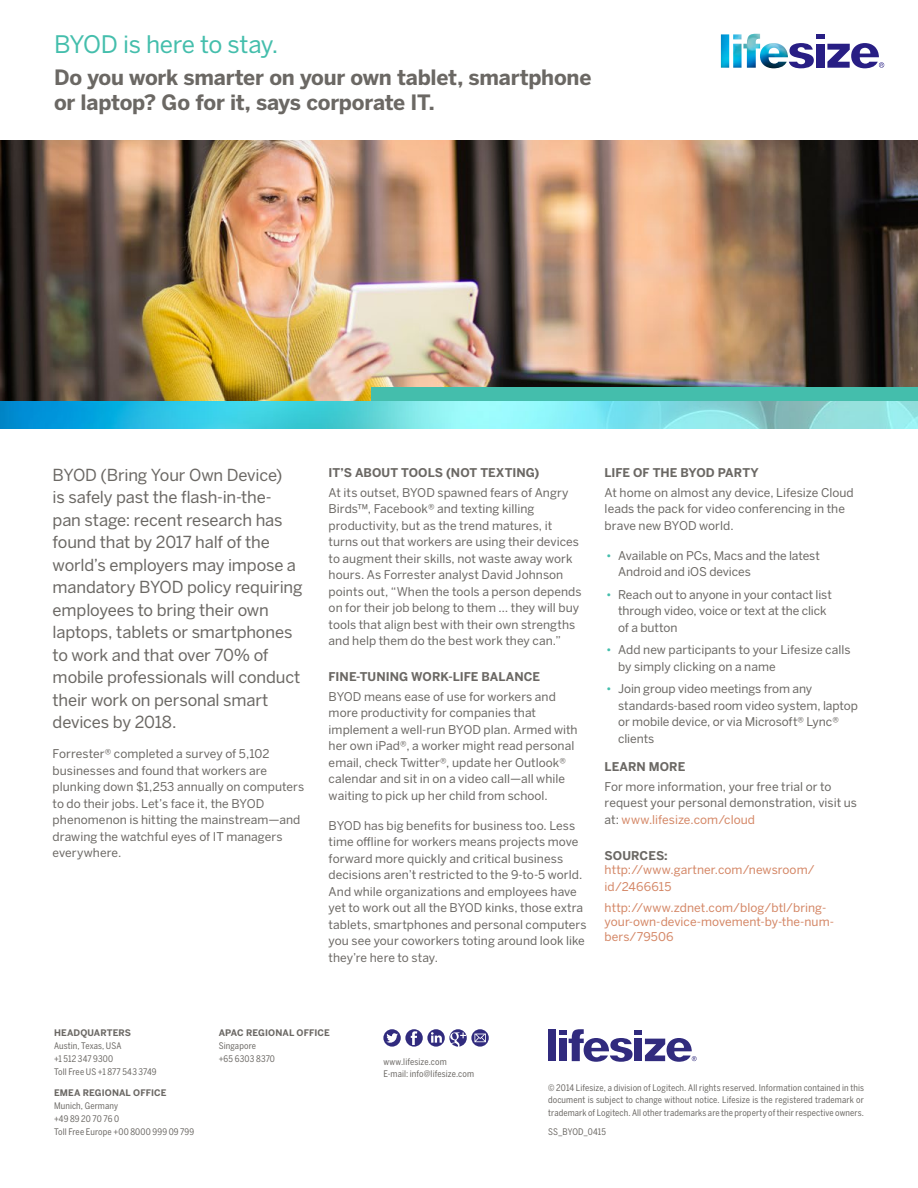
<style>
.page{position:relative;width:918px;height:1188px;background:#fff}
.page>*{position:absolute;margin:0;border:0;box-sizing:border-box;transform-origin:0 0}
.t1{font:24px "Benton Sans";letter-spacing:-.025em;color:#44beac}
.t2{font:700 21px/25.2px "Benton Sans";letter-spacing:-.01em;color:#6b6864}
.t3{font:16.5px/22.5px "Benton Sans";letter-spacing:-.01em;color:#6b6864}
.t4{font:12px/16.5px "Benton Sans";color:#6b6864}
.t5{font:12px/14.4px "Benton Sans";letter-spacing:.005em;color:#d48665}
.t6{font:700 12px "Benton Sans";color:#6b6864}
.t7{font:9px/12.8px "Benton Sans Cond";letter-spacing:.015em;color:#6b6864}
.t8{font:700 9px "Benton Sans";letter-spacing:.01em;color:#6b6864}
.s1{color:#44beac}
.s2{color:#d48665}
</style>
<div class="page">
<img style="left:0;top:140px;width:918px;height:261px">
<svg style="left:383px;top:1029px;width:106px;height:18px"></svg>
<div style="left:559px;top:1030px;width:8px;height:5px;background:#312b7e"></div>
<div style="left:559px;top:1039px;width:8px;height:22px;background:#312b7e"></div>
<div style="left:548px;top:1030px;width:8px;height:31px;background:#312b7e"></div>
<svg style="left:569px;top:1029px;width:128px;height:33px"></svg>
<div style="left:816px;top:34px;width:8px;height:5px;background:#281e84"></div>
<div style="left:816px;top:44px;width:8px;height:24px;background:#281e84"></div>
<svg style="left:827px;top:43px;width:57px;height:25px"></svg>
<svg style="left:789px;top:43px;width:25px;height:25px"></svg>
<img style="left:721px;top:34px;width:67px;height:34px">
<div style="left:371px;top:388px;width:547px;height:13px;background:#44beac"></div>
<img style="left:0;top:401px;width:918px;height:27px">
<h1 class="t1" style="left:54px;top:30px;width:226px">BYOD is here to stay.</h1>
<h2 class="t2" style="left:54px;top:64px;width:539px">Do you work smarter on your own tablet, smartphone or laptop? Go for it, says corporate IT.</h2>
<p class="t3" style="left:53px;top:463px;width:251px">BYOD (Bring Your Own Device)<br>is safely past the flash-in-the&shy;pan stage: recent research has found that by 2017 half of the world’s employers may impose a mandatory BYOD policy requiring employees to bring their own laptops, tablets or smartphones to work and that over 70% of mobile professionals will conduct their work on personal smart devices by 2018.</p>
<p class="t4" style="left:53px;top:746px;width:253px">Forrester® completed a survey of 5,102 businesses and found that workers are plunking down $1,253 annually on computers to do their jobs. Let’s face it, the BYOD phenomenon is hitting the mainstream—and drawing the watchful eyes of IT managers everywhere.</p>
<p class="t6" style="left:329px;top:466px;width:212px">IT’S ABOUT TOOLS (NOT TEXTING)</p>
<p class="t4" style="left:329px;top:484px;width:255px">At its outset, BYOD spawned fears of Angry Birds™, Facebook® and texting killing productivity, but as the trend matures, it turns out that workers are using their devices to augment their skills, not waste away work hours. As Forrester analyst David Johnson points out, “When the tools a person depends on for their job belong to them … they will buy tools that align best with their own strengths and help them do the best work they can.”</p>
<p class="t6" style="left:329px;top:670px;width:213px">FINE-TUNING WORK-LIFE BALANCE</p>
<p class="t4" style="left:329px;top:688px;width:251px">BYOD means ease of use for workers and more productivity for companies that implement a well-run BYOD plan. Armed with her own iPad®, a worker might read personal email, check Twitter®, update her Outlook® calendar and sit in on a video call—all while waiting to pick up her child from school.</p>
<p class="t4" style="left:329px;top:817px;width:259px">BYOD has big benefits for business too. Less time offline for workers means projects move forward more quickly and critical business decisions aren’t restricted to the 9-to-5 world.<br>And while organizations and employees have yet to work out all the BYOD kinks, those extra tablets, smartphones and personal computers you see your coworkers toting around look like they’re here to stay.</p>
<p class="t6" style="left:605px;top:466px;width:156px">LIFE OF THE BYOD PARTY</p>
<p class="t4" style="left:605px;top:484px;width:251px">At home on almost any device, Lifesize Cloud leads the pack for video conferencing in the brave new BYOD world.</p>
<p class="t4" style="left:618px;top:547px;width:203px;text-indent:-12px"><span class="s1">•</span> Available on PCs, Macs and the latest<br>Android and iOS devices</p>
<p class="t4" style="left:618px;top:586px;width:215px;text-indent:-12px"><span class="s1">•</span> Reach out to anyone in your contact list through video, voice or text at the click of a button</p>
<p class="t4" style="left:618px;top:642px;width:234px;text-indent:-12px"><span class="s1">•</span> Add new participants to your Lifesize calls by simply clicking on a name</p>
<p class="t4" style="left:618px;top:681px;width:241px;text-indent:-12px"><span class="s1">•</span> Join group video meetings from any standards-based room video system, laptop or mobile device, or via Microsoft® Lync® clients</p>
<p class="t6" style="left:605px;top:760px;width:82px">LEARN MORE</p>
<p class="t4" style="left:605px;top:778px;width:254px">For more information, your free trial or to request your personal demonstration, visit us at: <span class="s2">www.lifesize.com/cloud</span></p>
<p class="t6" style="left:605px;top:848px;width:65px">SOURCES:</p>
<p class="t5" style="left:605px;top:861px;width:211px;line-height:16.5px">http://www.gartner.com/newsroom/ id/2466615</p>
<p class="t5" style="left:605px;top:900px;width:231px">http://www.zdnet.com/blog/btl/bring&shy;your-own-device-movement-by-the-num&shy;bers/79506</p>
<p class="t8" style="left:54px;top:1028px;width:79px">HEADQUARTERS</p>
<p class="t7" style="left:54px;top:1039px;width:104px">Austin, Texas, USA<br>+1 512 347 9300<br>Toll Free US +1 877 543 3749</p>
<p class="t8" style="left:54px;top:1088px;width:114px">EMEA REGIONAL OFFICE</p>
<p class="t7" style="left:54px;top:1099px;width:142px">Munich, Germany<br>+49 89 20 70 76 0<br>Toll Free Europe +00 8000 999 09 799</p>
<p class="t8" style="left:219px;top:1028px;width:113px">APAC REGIONAL OFFICE</p>
<p class="t7" style="left:219px;top:1039px;width:58px">Singapore<br>+65 6303 8370</p>
<p class="t7" style="left:383px;top:1055px;width:92px">www.lifesize.com<br>E-mail: info@lifesize.com</p>
<p class="t7" style="left:548px;top:1081px;width:317px;text-align:justify">© 2014 Lifesize, a division of Logitech. All rights reserved. Information contained in this document is subject to change without notice. Lifesize is the registered trademark or trademark of Logitech. All other trademarks are the property of their respective owners.</p>
<p class="t7" style="left:548px;top:1125px;width:59px">SS_BYOD_0415</p>
</div>
